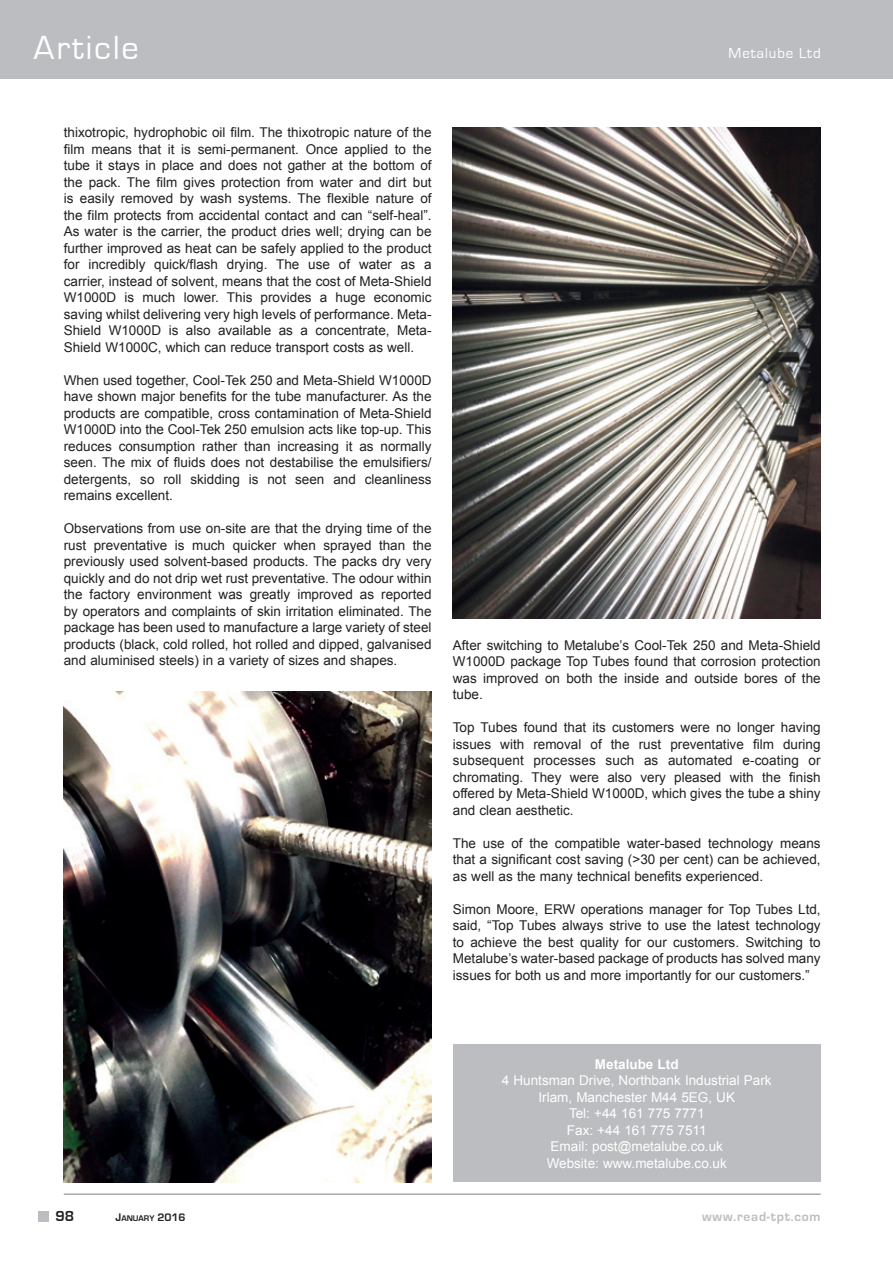
<style>
.page{position:relative;width:893px;height:1263px;background:#fff}
.page>*{position:absolute;margin:0;border:0;box-sizing:border-box;transform-origin:0 0}
.t1{font:34.5px "Eurostile";letter-spacing:.06em;color:#fff}
.t2{font:15px "Eurostile";letter-spacing:.06em;color:#fff}
.t3{font:700 15px "Eurostile";color:#231f20}
.t4{font:13.5px/16.5px "Arial";color:#231f20;text-align:justify}
.t5{font:13.5px/16.5px "Arial";color:#fff;text-align:center}
.t6{font:700 13.5px "Eurostile";letter-spacing:.06em;color:#bcbdc0}
.t7{font:700 13.5px "Arial";color:#fff}
.t8{font:700 8.4px "Eurostile";color:#231f20}
.s1{font-size:11.25px}
</style>
<div class="page">
<hr style="left:64px;top:1193px;width:757px;height:2px;background:#a8a9ad">
<div style="left:38px;top:1211px;width:11px;height:11px;background:#bcbdc0"></div>
<div style="left:0;top:0;width:893px;height:79px;background:#bcbdc0"></div>
<img style="left:453px;top:128px;width:368px;height:491px">
<img style="left:64px;top:691px;width:368px;height:491px">
<div style="left:453px;top:1044px;width:368px;height:138px;background:#bcbdc0"></div>
<h1 class="t1" style="left:34px;top:29px;width:107px">Article</h1>
<p class="t2" style="left:729px;top:45px;width:94px">Metalube Ltd</p>
<p class="t4" style="left:64px;top:125px;width:369px">thixotropic, hydrophobic oil film. The thixotropic nature of the film means that it is semi-permanent. Once applied to the tube it stays in place and does not gather at the bottom of the pack. The film gives protection from water and dirt but is easily removed by wash systems. The flexible nature of the film protects from accidental contact and can “self-heal”.<br>As water is the carrier, the product dries well; drying can be further improved as heat can be safely applied to the product for incredibly quick/flash drying. The use of water as a carrier, instead of solvent, means that the cost of Meta-Shield W1000D is much lower. This provides a huge economic saving whilst delivering very high levels of performance. Meta-Shield W1000D is also available as a concentrate, Meta-Shield W1000C, which can reduce transport costs as well.</p>
<p class="t4" style="left:64px;top:372px;width:369px">When used together, Cool-Tek 250 and Meta-Shield W1000D have shown major benefits for the tube manufacturer. As the products are compatible, cross contamination of Meta-Shield W1000D into the Cool-Tek 250 emulsion acts like top-up. This reduces consumption rather than increasing it as normally seen. The mix of fluids does not destabilise the emulsifiers/ detergents, so roll skidding is not seen and cleanliness remains excellent.</p>
<p class="t4" style="left:64px;top:520px;width:369px">Observations from use on-site are that the drying time of the rust preventative is much quicker when sprayed than the previously used solvent-based products. The packs dry very quickly and do not drip wet rust preventative. The odour within the factory environment was greatly improved as reported by operators and complaints of skin irritation eliminated. The package has been used to manufacture a large variety of steel products (black, cold rolled, hot rolled and dipped, galvanised and aluminised steels) in a variety of sizes and shapes.</p>
<p class="t4" style="left:453px;top:637px;width:369px">After switching to Metalube’s Cool-Tek 250 and Meta-Shield W1000D package Top Tubes found that corrosion protection was improved on both the inside and outside bores of the tube.</p>
<p class="t4" style="left:453px;top:719px;width:369px">Top Tubes found that its customers were no longer having issues with removal of the rust preventative film during subsequent processes such as automated e-coating or chromating. They were also very pleased with the finish offered by Meta-Shield W1000D, which gives the tube a shiny and clean aesthetic.</p>
<p class="t4" style="left:453px;top:835px;width:369px">The use of the compatible water-based technology means that a significant cost saving (&gt;30 per cent) can be achieved, as well as the many technical benefits experienced.</p>
<p class="t4" style="left:453px;top:901px;width:369px">Simon Moore, ERW operations manager for Top Tubes Ltd, said, “Top Tubes always strive to use the latest technology to achieve the best quality for our customers. Switching to Metalube’s water-based package of products has solved many issues for both us and more importantly for our customers.”</p>
<p class="t7" style="left:595px;top:1055px;width:85px">Metalube Ltd</p>
<p class="t5" style="left:502px;top:1072px;width:271px">4 Huntsman Drive, Northbank Industrial Park<br>Irlam, Manchester M44 5EG, UK<br>Tel: +44 161 775 7771<br>Fax: +44 161 775 7511<br>Email: post@metalube.co.uk<br>Website: www.metalube.co.uk</p>
<p class="t3" style="left:55px;top:1208px;width:20px">98</p>
<p class="t8" style="left:116px;top:1213px;width:72px"><span class="s1">J</span>ANUARY <span class="s1">2016</span></p>
<p class="t6" style="left:702px;top:1209px;width:120px">www.read-tpt.com</p>
</div>
